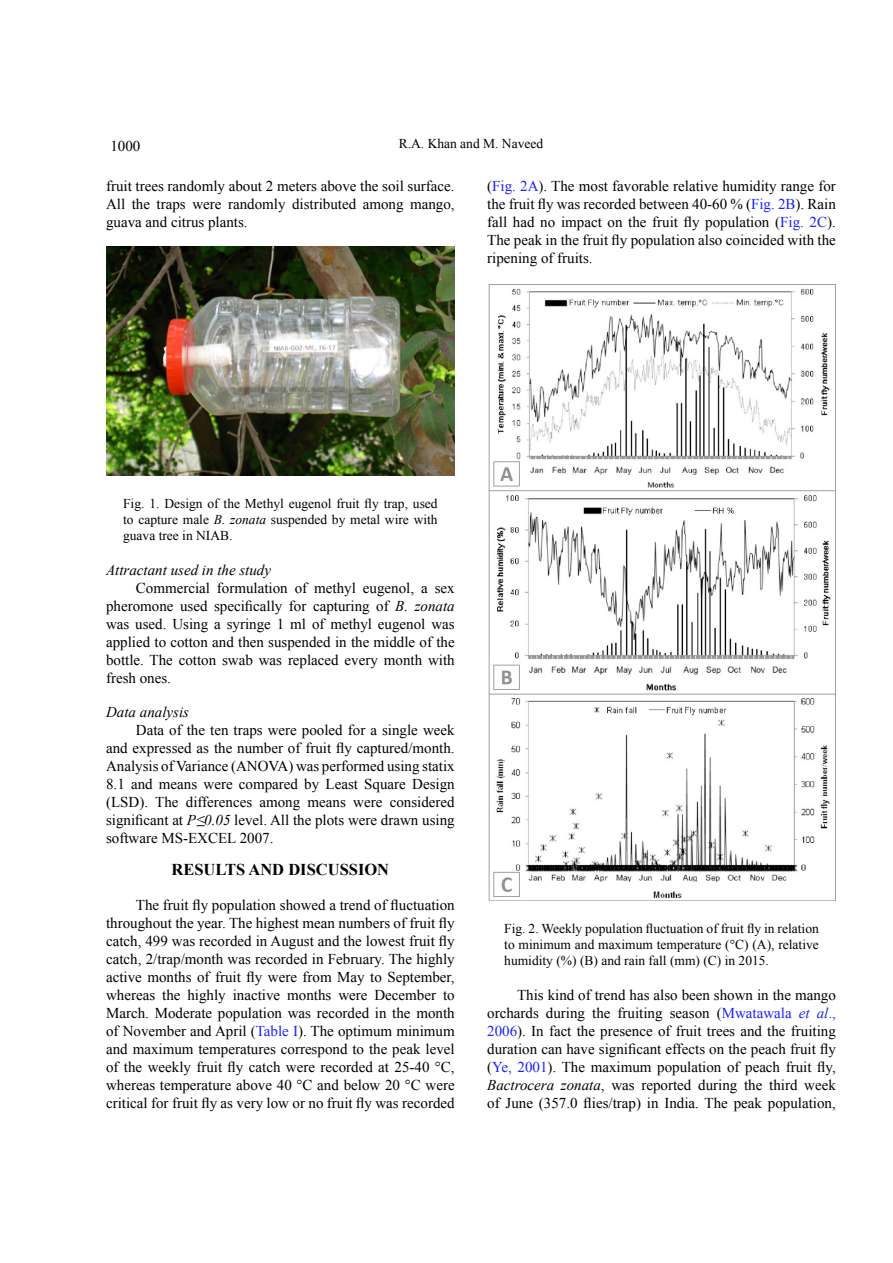
<style>
.page{position:relative;width:893px;height:1263px;background:#fff}
.page>*{position:absolute;margin:0;border:0;box-sizing:border-box;transform-origin:0 0}
.t1{font:700 16.5px "Times New Roman";color:#000}
.t2{font:15px/18px "Times New Roman";color:#000;text-align:justify}
.t3{font:italic 15px "Times New Roman";color:#000}
.t4{font:13.5px/16.2px "Times New Roman";color:#000;text-align:justify}
.s1{color:#1922fb}
.s2{font-style:italic}
.s3{font-style:italic;color:#1922fb}
</style>
<div class="page">
<img style="left:106px;top:246px;width:349px;height:229px">
<img style="left:488px;top:284px;width:348px;height:616px">
<p class="t4" style="left:399px;top:136px;width:146px">R.A. Khan and M. Naveed</p>
<p class="t2" style="left:110px;top:137px;width:31px">1000</p>
<p class="t2" style="left:106px;top:177px;width:350px">fruit trees randomly about 2 meters above the soil surface.<br>All the traps were randomly distributed among mango, guava and citrus plants.</p>
<p class="t2" style="left:487px;top:177px;width:350px">(<span class="s1">Fig. 2A</span>). The most favorable relative humidity range for the fruit fly was recorded between 40-60 % (<span class="s1">Fig. 2B</span>). Rain fall had no impact on the fruit fly population (<span class="s1">Fig. 2C</span>).<br>The peak in the fruit fly population also coincided with the ripening of fruits.</p>
<p class="t4" style="left:123px;top:495px;width:316px">Fig. 1. Design of the Methyl eugenol fruit fly trap, used to capture male <span class="s2">B. zonata</span> suspended by metal wire with guava tree in NIAB.</p>
<p class="t3" style="left:106px;top:559px;width:166px">Attractant used in the study</p>
<p class="t2" style="left:106px;top:578px;width:350px;text-indent:30px">Commercial formulation of methyl eugenol, a sex pheromone used specifically for capturing of <span class="s2">B. zonata </span>was used. Using a syringe 1 ml of methyl eugenol was applied to cotton and then suspended in the middle of the bottle. The cotton swab was replaced every month with fresh ones.</p>
<p class="t3" style="left:106px;top:701px;width:84px">Data analysis</p>
<p class="t2" style="left:106px;top:720px;width:350px;text-indent:30px">Data of the ten traps were pooled for a single week and expressed as the number of fruit fly captured/month.<br>Analysis of Variance (ANOVA) was performed using statix 8.1 and means were compared by Least Square Design (LSD). The differences among means were considered significant at <span class="s2">P≤0.05</span> level. All the plots were drawn using software MS-EXCEL 2007.</p>
<p class="t1" style="left:172px;top:858px;width:219px">RESULTS AND DISCUSSION</p>
<p class="t2" style="left:106px;top:895px;width:350px;text-indent:30px">The fruit fly population showed a trend of fluctuation throughout the year. The highest mean numbers of fruit fly catch, 499 was recorded in August and the lowest fruit fly catch, 2/trap/month was recorded in February. The highly active months of fruit fly were from May to September, whereas the highly inactive months were December to March. Moderate population was recorded in the month of November and April (<span class="s1">Table I</span>). The optimum minimum and maximum temperatures correspond to the peak level of the weekly fruit fly catch were recorded at 25-40 °C, whereas temperature above 40 °C and below 20 °C were critical for fruit fly as very low or no fruit fly was recorded</p>
<p class="t4" style="left:504px;top:920px;width:316px">Fig. 2. Weekly population fluctuation of fruit fly in relation to minimum and maximum temperature (°C) (A), relative humidity (%) (B) and rain fall (mm) (C) in 2015.</p>
<p class="t2" style="left:487px;top:985px;width:350px;text-indent:30px">This kind of trend has also been shown in the mango orchards during the fruiting season (<span class="s1">Mwatawala</span> <span class="s3">et al</span><span class="s1">., 2006</span>). In fact the presence of fruit trees and the fruiting duration can have significant effects on the peach fruit fly (<span class="s1">Ye, 2001</span>). The maximum population of peach fruit fly, <span class="s2">Bactrocera zonata</span>, was reported during the third week of June (357.0 flies/trap) in India. The peak population,</p>
</div>
